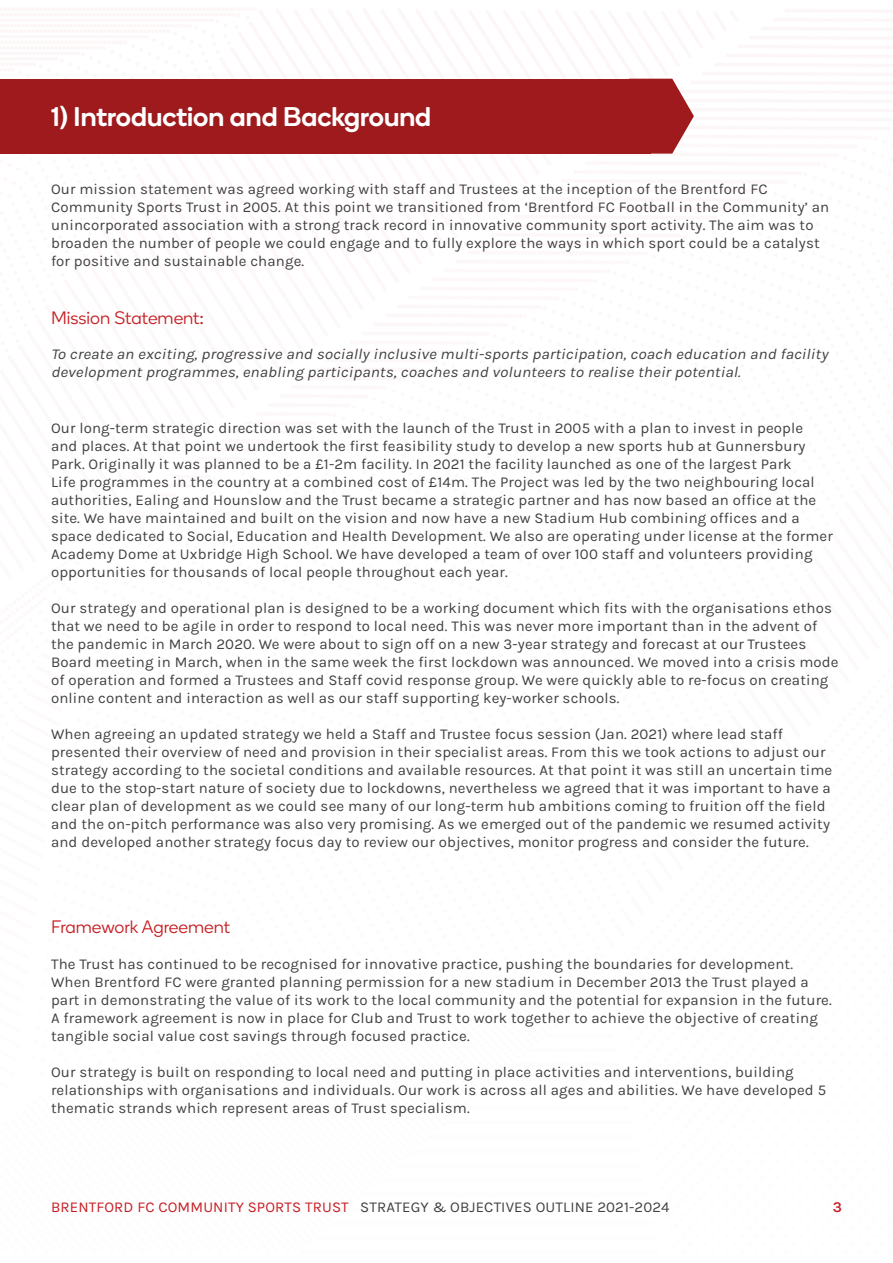
<style>
.page{position:relative;width:893px;height:1263px;background:#fff}
.page>*{position:absolute;margin:0;border:0;box-sizing:border-box;transform-origin:0 0}
.Heading{font:500 27px "Boing";color:#fff}
.Subheading{font:300 18px "Boing";color:#c61d23}
.t1{font:15px/18px "Karla";letter-spacing:.01em;color:#414042}
.t2{font:italic 15px/18px "Karla";color:#414042}
.t3{font:600 15px "Karla";color:#c61d23}
.s1{color:#c61d23}
</style>
<div class="page">
<div style="left:0;top:79px;width:651px;height:75px;background:#9e1a1d"></div>
<svg style="left:651px;top:79px;width:43px;height:75px"></svg>
<p class="Heading" style="left:51px;top:99px;width:382px">1) Introduction and Background</p>
<p class="t1" style="left:51px;top:179px;width:780px">Our mission statement was agreed working with staff and Trustees at the inception of the Brentford FC Community Sports Trust in 2005. At this point we transitioned from ‘Brentford FC Football in the Community’ an unincorporated association with a strong track record in innovative community sport activity. The aim was to broaden the number of people we could engage and to fully explore the ways in which sport could be a catalyst for positive and sustainable change.</p>
<p class="Subheading" style="left:51px;top:307px;width:155px">Mission Statement:</p>
<p class="t2" style="left:51px;top:345px;width:778px">To create an exciting,progressive and socially inclusive multi-sports participation,coach education and facility development programmes,enabling participants,coaches and volunteers to realise theirpotential.</p>
<p class="t1" style="left:51px;top:419px;width:767px">Our long-term strategic direction was set with the launch of the Trust in 2005 with a plan to invest in people and places. At that point we undertook the first feasibility study to develop a new sports hub at Gunnersbury Park. Originally it was planned to be a £1-2m facility. In 2021 the facility launched as one of the largest Park Life programmes in the country at a combined cost of £14m. The Project was led by the two neighbouring local authorities, Ealing and Hounslow and the Trust became a strategic partner and has now based an office at the site. We have maintained and built on the vision and now have a new Stadium Hub combining offices and a</p>
<p class="t1" style="left:51px;top:527px;width:783px">space dedicated to Social, Education and Health Development. We also are operating under license at the former<br>Academy Dome at Uxbridge High School. We have developed a team of over 100 staff and volunteers providing opportunities for thousands of local people throughout each year.</p>
<p class="t1" style="left:51px;top:599px;width:789px">Our strategy and operational plan is designed to be a working document which fits with the organisations ethos that we need to be agile in order to respond to local need. This was never more important than in the advent of the pandemic in March 2020. We were about to sign off on a new 3-year strategy and forecast at our Trustees Board meeting in March, when in the same week the first lockdown was announced. We moved into a crisis mode of operation and formed a Trustees and Staff covid response group. We were quickly able to re-focus on creating online content and interaction as well as our staff supporting key-worker schools.</p>
<p class="t1" style="left:51px;top:725px;width:783px">When agreeing an updated strategy we held a Staff and Trustee focus session (Jan. 2021) where lead staff presented their overview of need and provision in their specialist areas. From this we took actions to adjust our strategy according to the societal conditions and available resources. At that point it was still an uncertain time due to the stop-start nature of society due to lockdowns, nevertheless we agreed that it was important to have a clear plan of development as we could see many of our long-term hub ambitions coming to fruition off the field and the on-pitch performance was also very promising. As we emerged out of the pandemic we resumed activity and developed another strategy focus day to review our objectives, monitor progress and consider the future.</p>
<p class="Subheading" style="left:51px;top:916px;width:181px">Framework Agreement</p>
<p class="t1" style="left:51px;top:954px;width:782px">The Trust has continued to be recognised for innovative practice, pushing the boundaries for development.<br>When Brentford FC were granted planning permission for a new stadium in December 2013 the Trust played a part in demonstrating the value of its work to the local community and the potential for expansion in the future.<br>A framework agreement is now in place for Club and Trust to work together to achieve the objective of creating tangible social value cost savings through focused practice.</p>
<p class="t1" style="left:51px;top:1062px;width:777px">Our strategy is built on responding to local need and putting in place activities and interventions, building relationships with organisations and individuals. Our work is across all ages and abilities. We have developed 5 thematic strands which represent areas of Trust specialism.</p>
<p class="t1" style="left:51px;top:1197px;width:620px"><span class="s1">BRENTFORD FC COMMUNITY SPORTS TRUST</span> STRATEGY &amp; OBJECTIVES OUTLINE 2021-2024</p>
<p class="t3" style="left:833px;top:1197px;width:11px">3</p>
</div>
